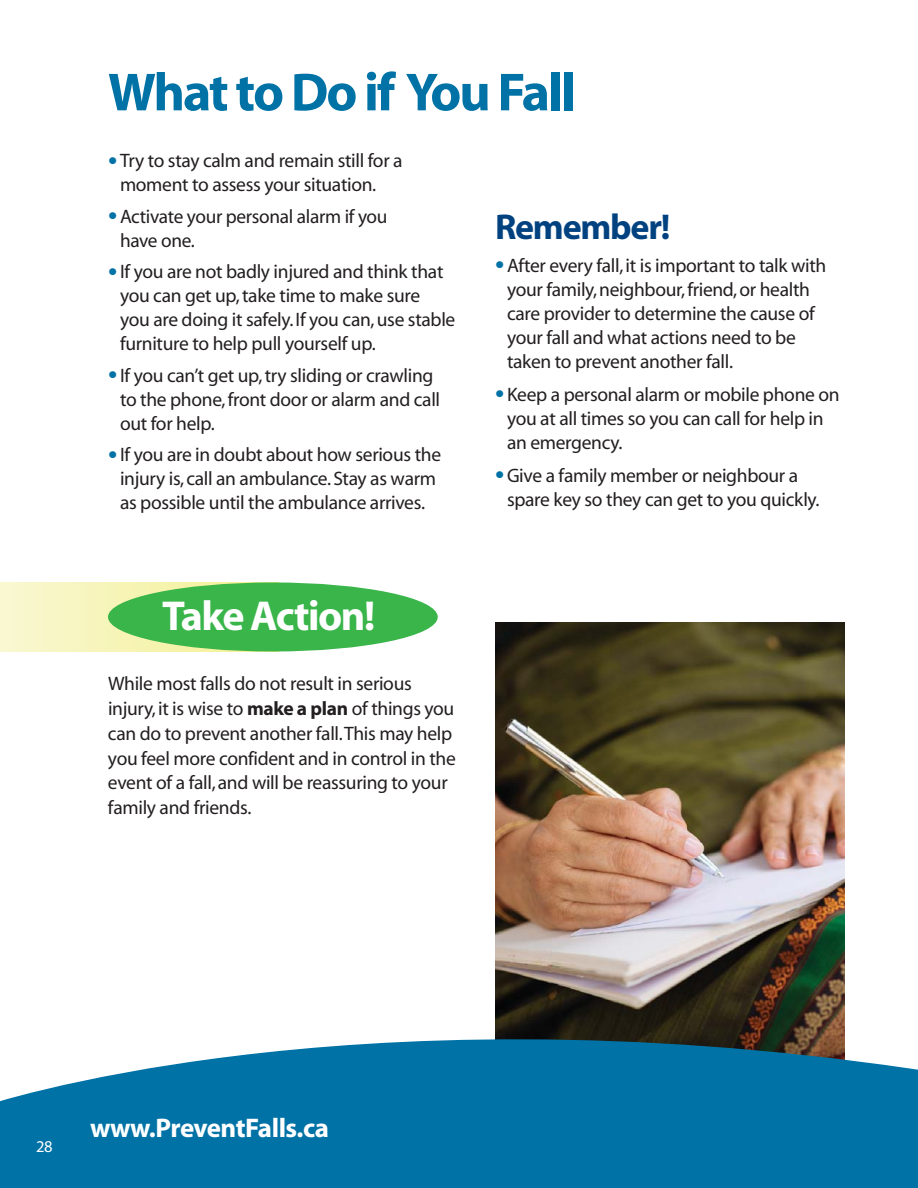
<style>
.page{position:relative;width:918px;height:1188px;background:#fff}
.page>*{position:absolute;margin:0;border:0;box-sizing:border-box;transform-origin:0 0}
.t1{font:700 54px "Myriad";letter-spacing:-.04em;color:#0072a6}
.t2{font:700 42px "Myriad";letter-spacing:-.035em;color:#fff}
.t3{font:700 36px "Myriad";letter-spacing:-.035em;color:#004280}
.t4{font:700 27px "Myriad";letter-spacing:-.02em;color:#fff}
.t5{font:19.5px/24px "Myriad";letter-spacing:-.015em;color:#231f20}
.t6{font:16.5px "Myriad";color:#fff}
.s1{font-size:33px;color:#0072a6}
.s2{font-weight:700}
</style>
<div class="page">
<img style="left:495px;top:622px;width:349px;height:363px">
<svg style="left:0;top:985px;width:918px;height:203px;fill:#0072a6"></svg>
<svg style="left:0;top:583px;width:278px;height:69px;background:#f5f5bf"></svg>
<div style="left:108px;top:582px;width:330px;height:69px;background:#39b54a;border-radius:50%"></div>
<h1 class="t1" style="left:108px;top:72px;width:469px">What to Do if You Fall</h1>
<p class="t5" style="left:120px;top:150px;width:284px;text-indent:-12px"><span class="s1">•</span> Try to stay calm and remain still for a moment to assess your situation.</p>
<p class="t5" style="left:120px;top:206px;width:269px;text-indent:-12px"><span class="s1">•</span>Activate your personal alarm if you have one.</p>
<p class="t5" style="left:120px;top:261px;width:337px;text-indent:-12px"><span class="s1">•</span>If you are not badly injured and think that you can get up, take time to make sure<br>you are doing it safely. If you can, use stable furniture to help pull yourself up.</p>
<p class="t5" style="left:120px;top:365px;width:322px;text-indent:-12px"><span class="s1">•</span>If you can’t get up, try sliding or crawling to the phone, front door or alarm and call out for help.</p>
<p class="t5" style="left:108px;top:444px;width:335px;text-align:center"><span class="s1">•</span>If you are in doubt about how serious the injury is, call an ambulance. Stay as warm as possible until the ambulance arrives.</p>
<h2 class="t2" style="left:162px;top:600px;width:215px">Take Action!</h2>
<p class="t5" style="left:108px;top:673px;width:349px;line-height:24.8px">While most falls do not result in serious injury, it is wise to <span class="s2">make a plan</span> of things you can do to prevent another fall. This may help you feel more confident and in control in the event of a fall, and will be reassuring to your family and friends.</p>
<h3 class="t3" style="left:495px;top:213px;width:177px">Remember!</h3>
<p class="t5" style="left:507px;top:255px;width:321px;text-indent:-12px"><span class="s1">•</span>After every fall, it is important to talk with your family, neighbour, friend, or health care provider to determine the cause of your fall and what actions need to be taken to prevent another fall.</p>
<p class="t5" style="left:507px;top:384px;width:334px;text-indent:-12px"><span class="s1">•</span> Keep a personal alarm or mobile phone on you at all times so you can call for help in an emergency.</p>
<p class="t5" style="left:507px;top:465px;width:314px;text-indent:-12px"><span class="s1">•</span>Give a family member or neighbour a spare key so they can get to you quickly.</p>
<p class="t6" style="left:36px;top:1140px;width:18px">28</p>
<h3 class="t4" style="left:90px;top:1117px;width:241px">www.PreventFalls.ca</h3>
</div>
